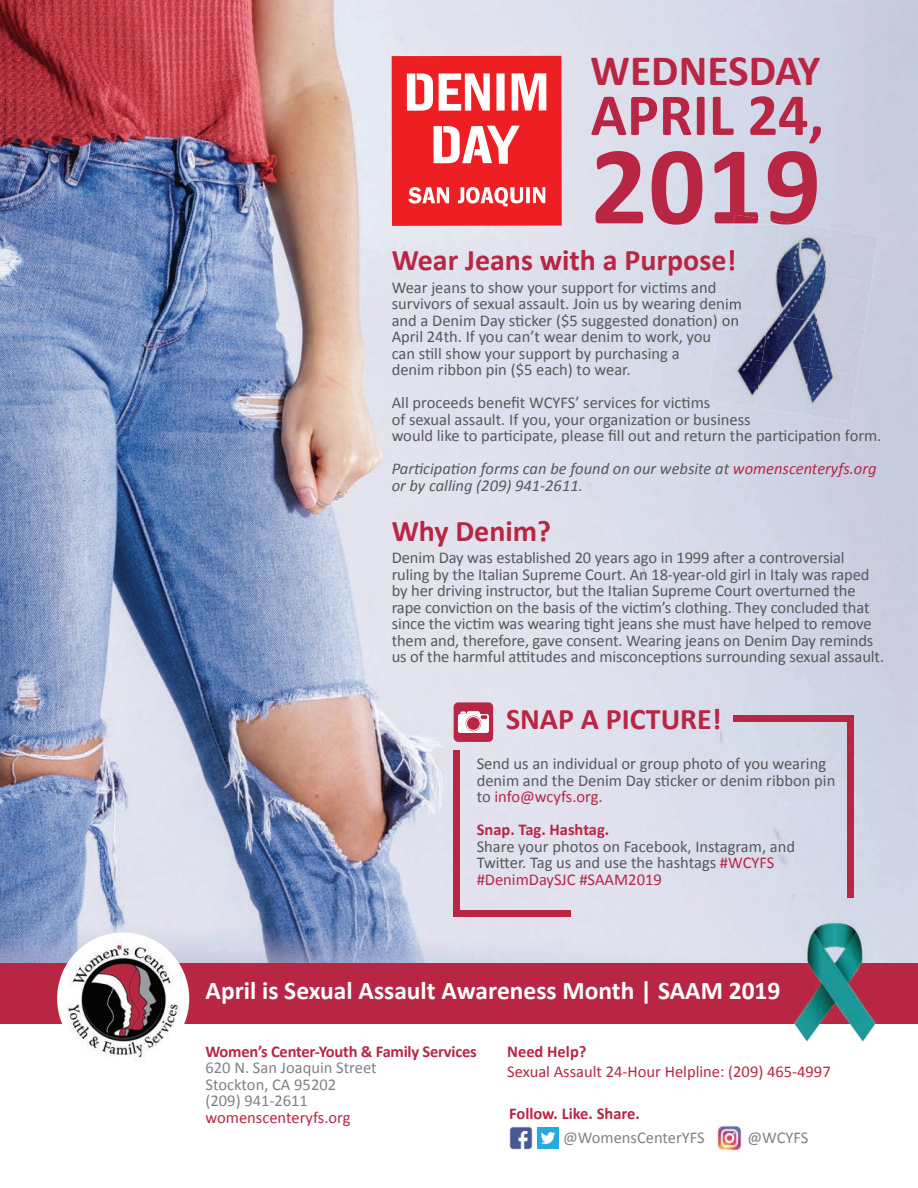
<style>
.page{position:relative;width:918px;height:1188px;background:#fff}
.page>*{position:absolute;margin:0;border:0;box-sizing:border-box;transform-origin:0 0}
.t1{font:700 112.5px "Calibri";color:#b92644}
.t2{font:700 60px "Calibri";color:#b92644}
.t3{font:700 43.5px "Calibri";color:#b92644}
.t4{font:700 30px "Calibri";color:#b92644}
.t5{font:700 25.5px "Calibri";color:#fff}
.t6{font:16.5px/16.5px "Calibri";letter-spacing:-.005em;color:#57585a}
.t7{font:italic 16.5px/16.5px "Calibri";color:#57585a}
.t8{font:700 16.5px "Calibri";letter-spacing:-.01em;color:#b92644}
.t9{font:16.5px/16.5px "Calibri";color:#808285}
.t10{font:16.5px "Calibri";color:#b92644}
.s1{color:#b92644}
</style>
<div class="page">
<img style="left:0;top:0;width:918px;height:963px">
<div style="left:392px;top:56px;width:170px;height:170px;background:#ee1f23"></div>
<svg style="left:408px;top:187px;width:41px;height:17px"></svg>
<svg style="left:458px;top:187px;width:65px;height:19px"></svg>
<svg style="left:526px;top:187px;width:4px;height:16px"></svg>
<svg style="left:533px;top:187px;width:12px;height:16px"></svg>
<svg style="left:407px;top:74px;width:26px;height:37px"></svg>
<svg style="left:439px;top:73px;width:51px;height:38px"></svg>
<div style="left:496px;top:73px;width:9px;height:38px;background:#fff"></div>
<svg style="left:512px;top:73px;width:34px;height:37px"></svg>
<svg style="left:434px;top:126px;width:86px;height:38px"></svg>
<div style="left:730px;top:225px;width:46px;height:37px;background:#d0d6e6"></div>
<img style="left:776px;top:225px;width:55px;height:43px">
<div style="left:824px;top:229px;width:54px;height:53px;background:#c8cbde"></div>
<div style="left:723px;top:262px;width:53px;height:49px;background:#ced3e3"></div>
<img style="left:769px;top:268px;width:55px;height:47px">
<img style="left:817px;top:275px;width:55px;height:54px">
<img style="left:714px;top:311px;width:55px;height:43px">
<img style="left:762px;top:315px;width:55px;height:46px">
<img style="left:810px;top:322px;width:55px;height:53px">
<img style="left:708px;top:354px;width:54px;height:54px">
<img style="left:755px;top:361px;width:55px;height:54px">
<img style="left:803px;top:368px;width:55px;height:54px">
<img style="left:726px;top:250px;width:8px;height:26px">
<img style="left:720px;top:298px;width:22px;height:14px">
<img style="left:718px;top:314px;width:21px;height:15px">
<svg style="left:707px;top:397px;width:3px;height:4px"></svg>
<img style="left:733px;top:215px;width:69px;height:10px">
<div style="left:0;top:963px;width:918px;height:60px;background:#b92644"></div>
<img style="left:57px;top:932px;width:132px;height:133px;border-radius:66px">
<img style="left:786px;top:919px;width:98px;height:123px">
<img style="left:509px;top:1126px;width:24px;height:24px">
<img style="left:537px;top:1127px;width:21px;height:21px">
<img style="left:716px;top:1125px;width:27px;height:26px">
<svg style="left:454px;top:702px;width:39px;height:40px"></svg>
<div style="left:467px;top:717px;width:13px;height:13px;background:#b92644;border-radius:50%"></div>
<div style="left:734px;top:715px;width:117px;height:6px;background:#b92644"></div>
<div style="left:848px;top:715px;width:6px;height:183px;background:#b92644"></div>
<div style="left:454px;top:910px;width:117px;height:6px;background:#b92644"></div>
<div style="left:454px;top:750px;width:6px;height:166px;background:#b92644"></div>
<h3 class="t3" style="left:591px;top:43px;width:231px">WEDNESDAY</h3>
<h2 class="t2" style="left:591px;top:77px;width:235px">APRIL 24,</h2>
<h1 class="t1" style="left:591px;top:114px;width:232px">2019</h1>
<h3 class="t4" style="left:392px;top:241px;width:346px">Wear Jeans with a Purpose!</h3>
<p class="t6" style="left:392px;top:279px;width:352px">Wear jeans to show your support for victims and survivors of sexual assault. Join us by wearing denim and a Denim Day sticker ($5 suggested donation) on April 24th. If you can’t wear denim to work, you<br>can still show your support by purchasing a<br>denim ribbon pin ($5 each) to wear.</p>
<p class="t6" style="left:392px;top:395px;width:491px">All proceeds benefit WCYFS’ services for victims<br>of sexual assault. If you, your organization or business<br>would like to participate, please fill out and return the participation form.</p>
<p class="t7" style="left:392px;top:460px;width:486px">Participation forms can be found on our website at <span class="s1">womenscenteryfs.org </span>or by calling (209) 941-2611.</p>
<h3 class="t4" style="left:392px;top:512px;width:161px">Why Denim?</h3>
<p class="t6" style="left:392px;top:549px;width:494px">Denim Day was established 20 years ago in 1999 after a controversial ruling by the Italian Supreme Court. An 18-year-old girl in Italy was raped by her driving instructor, but the Italian Supreme Court overturned the rape conviction on the basis of the victim’s clothing. They concluded that since the victim was wearing tight jeans she must have helped to remove them and, therefore, gave consent. Wearing jeans on Denim Day reminds us of the harmful attitudes and misconceptions surrounding sexual assault.</p>
<h3 class="t4" style="left:506px;top:700px;width:217px">SNAP A PICTURE!</h3>
<p class="t6" style="left:477px;top:756px;width:360px">Send us an individual or group photo of you wearing denim and the Denim Day sticker or denim ribbon pin to <span class="s1">info@wcyfs.org</span>.</p>
<p class="t8" style="left:477px;top:819px;width:134px">Snap. Tag. Hashtag.</p>
<p class="t6" style="left:477px;top:838px;width:320px">Share your photos on Facebook, Instagram, and<br>Twitter. Tag us and use the hashtags <span class="s1">#WCYFS #DenimDaySJC #SAAM2019</span></p>
<h3 class="t5" style="left:206px;top:974px;width:576px">April is Sexual Assault Awareness Month | SAAM 2019</h3>
<p class="t8" style="left:206px;top:1041px;width:273px">Women’s Center-Youth &amp; Family Services</p>
<p class="t9" style="left:206px;top:1060px;width:173px">620 N. San Joaquin Street<br>Stockton, CA 95202<br>(209) 941-2611</p>
<p class="t10" style="left:206px;top:1107px;width:146px">womenscenteryfs.org</p>
<p class="t8" style="left:507px;top:1041px;width:81px">Need Help?</p>
<p class="t10" style="left:507px;top:1061px;width:325px">Sexual Assault 24-Hour Helpline: (209) 465-4997</p>
<p class="t8" style="left:509px;top:1103px;width:132px">Follow. Like. Share.</p>
<p class="t9" style="left:563px;top:1129px;width:143px">@WomensCenterYFS</p>
<p class="t9" style="left:747px;top:1129px;width:63px">@WCYFS</p>
</div>
